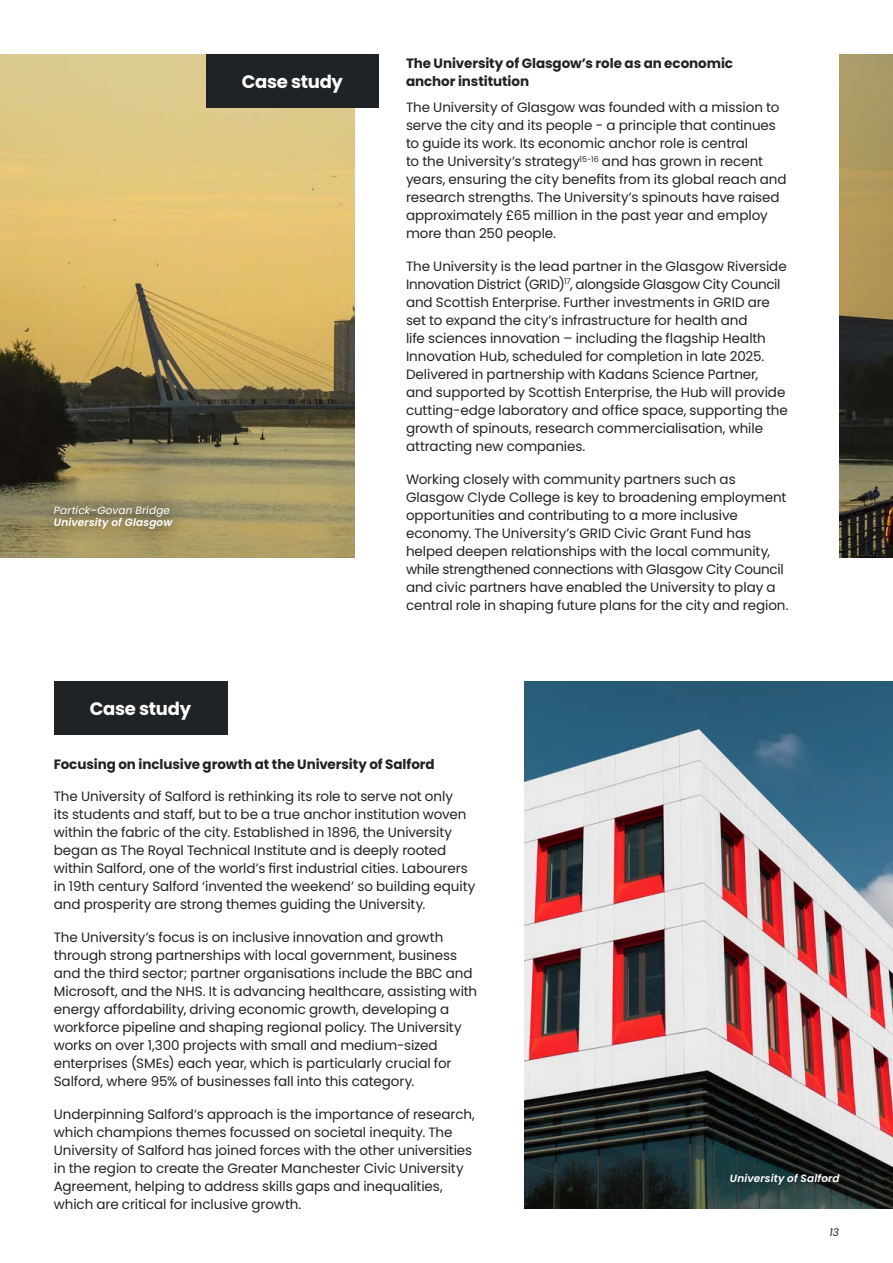
<style>
.page{position:relative;width:893px;height:1263px;background:#fff}
.page>*{position:absolute;margin:0;border:0;box-sizing:border-box;transform-origin:0 0}
.Body_copy{font:700 18px "Poppins";letter-spacing:-.02em;color:#fff}
.Body_copy-2{font:13.5px/18px "Poppins";letter-spacing:-.005em;color:#202326}
.Body_copy-3{font:700 13.5px/18px "Poppins";letter-spacing:-.005em;color:#202326}
.Credit{font:italic 600 10.5px "Poppins";letter-spacing:.015em;color:#fff}
.Credit-2{font:italic 10.5px "Poppins";letter-spacing:.015em;color:#fff}
.t1{font:italic 10.5px "Poppins";color:#202326}
</style>
<div class="page">
<img style="left:0;top:54px;width:892px;height:504px">
<div style="left:36px;top:488px;width:153px;height:59px;background:#000;opacity:.75"></div>
<div style="left:356px;top:0;width:483px;height:662px;background:#fff"></div>
<div style="left:206px;top:54px;width:172px;height:54px;background:#202326"></div>
<div style="left:54px;top:681px;width:173px;height:54px;background:#202326"></div>
<img style="left:524px;top:681px;width:368px;height:528px">
<div style="left:712px;top:1156px;width:144px;height:44px;background:#000;opacity:.75"></div>
<p class="Credit-2" style="left:54px;top:504px;width:118px">Partick–Govan Bridge</p>
<p class="Credit" style="left:54px;top:517px;width:120px">University of Glasgow</p>
<p class="Body_copy" style="left:242px;top:72px;width:103px">Case study</p>
<p class="Body_copy-3" style="left:406px;top:55px;width:328px">The University of Glasgow’s role as an economic anchor institution</p>
<p class="Body_copy-2" style="left:406px;top:98px;width:382px">The University of Glasgow was founded with a mission to serve the city and its people - a principle that continues to guide its work. Its economic anchor role is central<br>to the University’s strategy<sup>15-16</sup> and has grown in recent years, ensuring the city benefits from its global reach and research strengths. The University’s spinouts have raised approximately £65 million in the past year and employ more than 250 people.</p>
<p class="Body_copy-2" style="left:406px;top:257px;width:383px">The University is the lead partner in the Glasgow Riverside Innovation District (GRID)<sup>17</sup>, alongside Glasgow City Council and Scottish Enterprise. Further investments in GRID are set to expand the city’s infrastructure for health and<br>life sciences innovation – including the flagship Health Innovation Hub, scheduled for completion in late 2025.<br>Delivered in partnership with Kadans Science Partner, and supported by Scottish Enterprise, the Hub will provide cutting-edge laboratory and office space, supporting the growth of spinouts, research commercialisation, while attracting new companies.</p>
<p class="Body_copy-2" style="left:406px;top:470px;width:384px">Working closely with community partners such as Glasgow Clyde College is key to broadening employment opportunities and contributing to a more inclusive economy. The University’s GRID Civic Grant Fund has helped deepen relationships with the local community, while strengthened connections with Glasgow City Council and civic partners have enabled the University to play a central role in shaping future plans for the city and region.</p>
<p class="Body_copy" style="left:90px;top:699px;width:103px">Case study</p>
<p class="Body_copy-3" style="left:54px;top:755px;width:382px">Focusing on inclusive growth at the University of Salford</p>
<p class="Body_copy-2" style="left:54px;top:788px;width:423px">The University of Salford is rethinking its role to serve not only<br>its students and staff, but to be a true anchor institution woven within the fabric of the city. Established in 1896, the University began as The Royal Technical Institute and is deeply rooted within Salford, one of the world’s first industrial cities. Labourers in 19th century Salford ‘invented the weekend’ so building equity and prosperity are strong themes guiding the University.</p>
<p class="Body_copy-2" style="left:54px;top:929px;width:425px">The University’s focus is on inclusive innovation and growth through strong partnerships with local government, business and the third sector; partner organisations include the BBC and Microsoft, and the NHS. It is advancing healthcare, assisting with energy affordability, driving economic growth, developing a workforce pipeline and shaping regional policy. The University works on over 1,300 projects with small and medium-sized enterprises (SMEs) each year, which is particularly crucial for Salford, where 95% of businesses fall into this category.</p>
<p class="Body_copy-2" style="left:54px;top:1106px;width:422px">Underpinning Salford’s approach is the importance of research, which champions themes focussed on societal inequity. The University of Salford has joined forces with the other universities in the region to create the Greater Manchester Civic University Agreement, helping to address skills gaps and inequalities, which are critical for inclusive growth.</p>
<p class="Credit" style="left:729px;top:1172px;width:111px">University of Salford</p>
<p class="t1" style="left:829px;top:1226px;width:11px">13</p>
</div>
